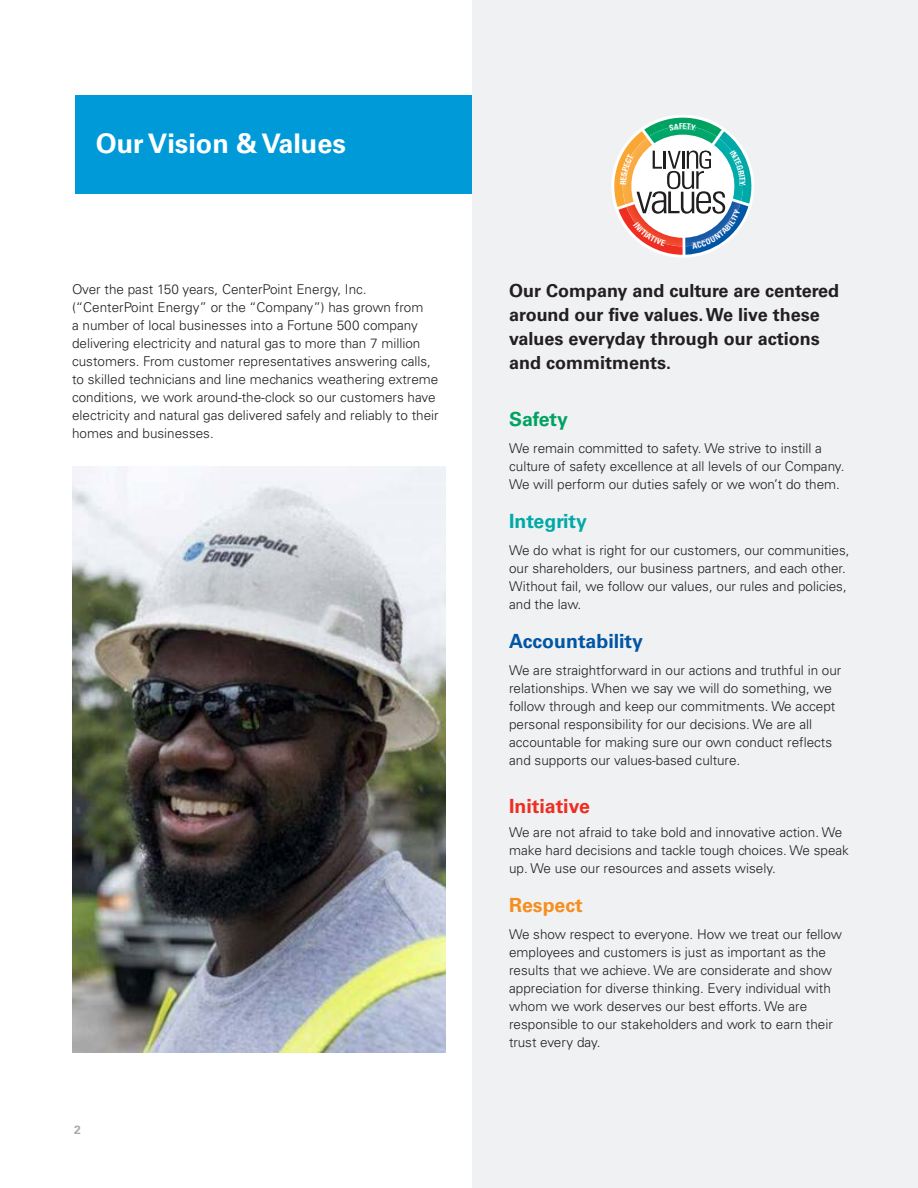
<style>
.page{position:relative;width:918px;height:1188px;background:#fff}
.page>*{position:absolute;margin:0;border:0;box-sizing:border-box;transform-origin:0 0}
.Inside_Head{font:700 27px "Univers LT Std";color:#fff}
.Inside_Body{font:700 19.5px "Univers LT Std";color:#0155a5}
.Inside_Body-2{font:700 19.5px "Univers LT Std";color:#ee2e22}
.Inside_Body-3{font:700 19.5px "Univers LT Std";color:#00a9a7}
.Inside_Body-4{font:700 19.5px "Univers LT Std";color:#f68e1e}
.t1{font:700 19.5px "Univers LT Std";color:#00a261}
.Inside_Body-5{font:700 18px/24px "Univers LT Std";color:#231f20}
.Inside_Body-6{font:300 13.5px/18px "Univers LT Std";color:#231f20}
.t2{font:700 12px "Univers LT Std";color:#a8a9ad}
</style>
<div class="page">
<div style="left:75px;top:96px;width:513px;height:98px;background:#009ad9"></div>
<div style="left:473px;top:0;width:445px;height:1188px;background:#f0f1f2"></div>
<img style="left:72px;top:467px;width:374px;height:586px">
<svg style="left:613px;top:118px;width:141px;height:137px"></svg>
<p class="Inside_Head" style="left:96px;top:128px;width:252px">Our Vision &amp; Values</p>
<p class="Inside_Body-6" style="left:72px;top:280px;width:368px">Over the past 150 years, CenterPoint Energy, Inc. (“CenterPoint Energy” or the “Company”) has grown from<br>a number of local businesses into a Fortune 500 company delivering electricity and natural gas to more than 7 million customers. From customer representatives answering calls, to skilled technicians and line mechanics weathering extreme conditions, we work around-the-clock so our customers have electricity and natural gas delivered safely and reliably to their homes and businesses.</p>
<p class="t2" style="left:74px;top:1123px;width:8px">2</p>
<p class="Inside_Body-5" style="left:509px;top:278px;width:332px">Our Company and culture are centered around our five values. We live these values everyday through our actions and commitments.</p>
<p class="t1" style="left:509px;top:407px;width:60px">Safety</p>
<p class="Inside_Body-6" style="left:509px;top:439px;width:337px">We remain committed to safety. We strive to instill a culture of safety excellence at all levels of our Company.<br>We will perform our duties safely or we won’t do them.</p>
<p class="Inside_Body-3" style="left:509px;top:509px;width:79px">Integrity</p>
<p class="Inside_Body-6" style="left:509px;top:541px;width:342px">We do what is right for our customers, our communities, our shareholders, our business partners, and each other.<br>Without fail, we follow our values, our rules and policies, and the law.</p>
<p class="Inside_Body" style="left:509px;top:629px;width:135px">Accountability</p>
<p class="Inside_Body-6" style="left:509px;top:661px;width:334px">We are straightforward in our actions and truthful in our relationships. When we say we will do something, we follow through and keep our commitments. We accept personal responsibility for our decisions. We are all accountable for making sure our own conduct reflects and supports our values-based culture.</p>
<p class="Inside_Body-2" style="left:509px;top:794px;width:82px">Initiative</p>
<p class="Inside_Body-6" style="left:509px;top:824px;width:341px">We are not afraid to take bold and innovative action. We make hard decisions and tackle tough choices. We speak up. We use our resources and assets wisely.</p>
<p class="Inside_Body-4" style="left:509px;top:894px;width:75px">Respect</p>
<p class="Inside_Body-6" style="left:509px;top:926px;width:334px">We show respect to everyone. How we treat our fellow employees and customers is just as important as the results that we achieve. We are considerate and show appreciation for diverse thinking. Every individual with whom we work deserves our best efforts. We are responsible to our stakeholders and work to earn their trust every day.</p>
</div>
